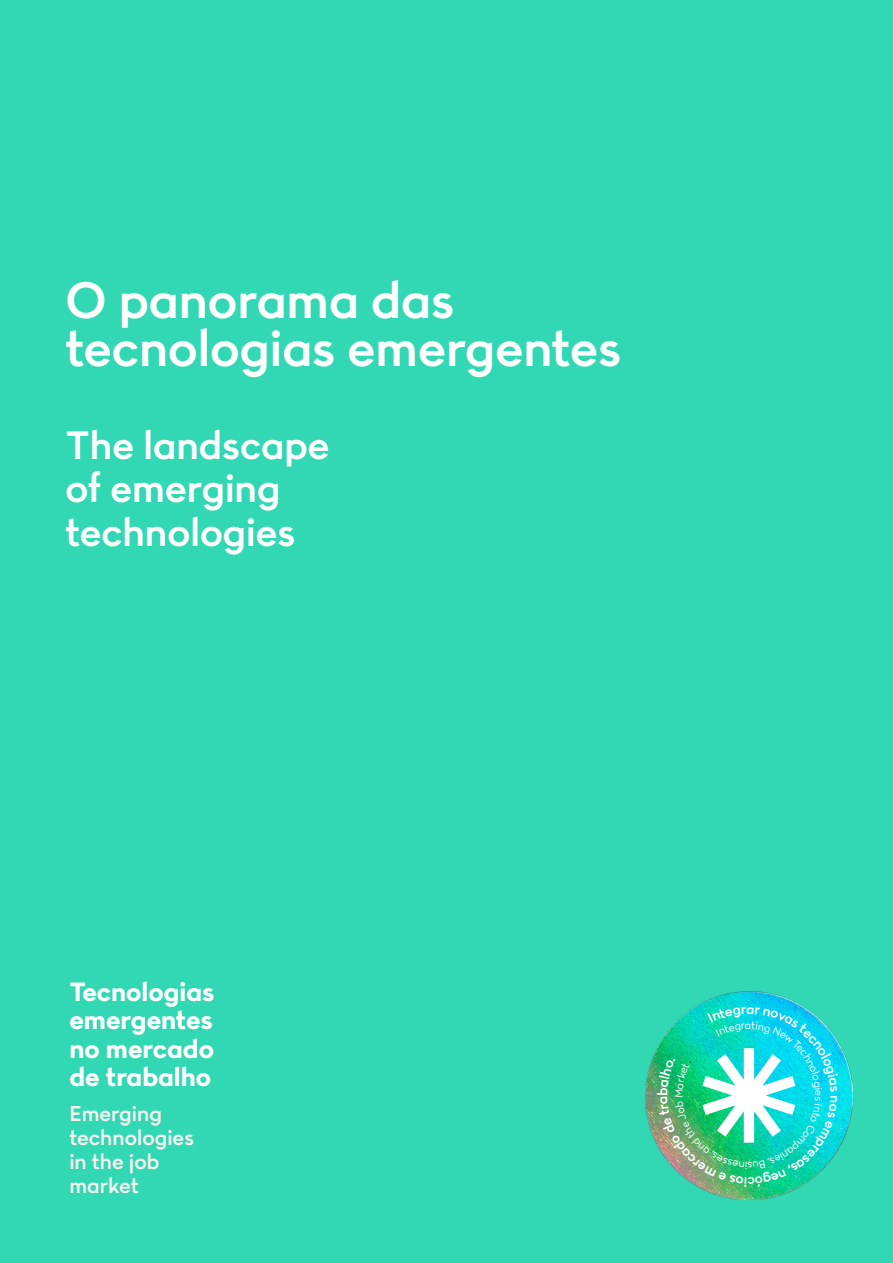
<style>
.page{position:relative;width:893px;height:1263px;background:#32d7b4}
.page>*{position:absolute;margin:0;border:0;box-sizing:border-box;transform-origin:0 0}
.t1{font:600 46.5px/48px "Lydia Sans";color:#fff}
.t2{font:600 36px/43.5px "Lydia Sans";color:#fff}
.t3{font:700 24px/28.5px "Lydia Sans";color:#fff;text-align:justify}
.t4{font:600 19.5px/24px "Lydia Sans";color:#f5f2ed}
</style>
<div class="page">
<img style="left:645px;top:991px;width:208px;height:208px">
<img style="left:657px;top:1007px;width:181px;height:180px">
<h1 class="t1" style="left:65px;top:272px;width:557px">O panorama das tecnologias emergentes</h1>
<h2 class="t2" style="left:65px;top:420px;width:266px">The landscape of emerging technologies</h2>
<p class="t3" style="left:69px;top:978px;width:147px">Tecnologias emergentes no mercado de trabalho</p>
<p class="t4" style="left:69px;top:1099px;width:126px">Emerging technologies in the job market</p>
</div>
